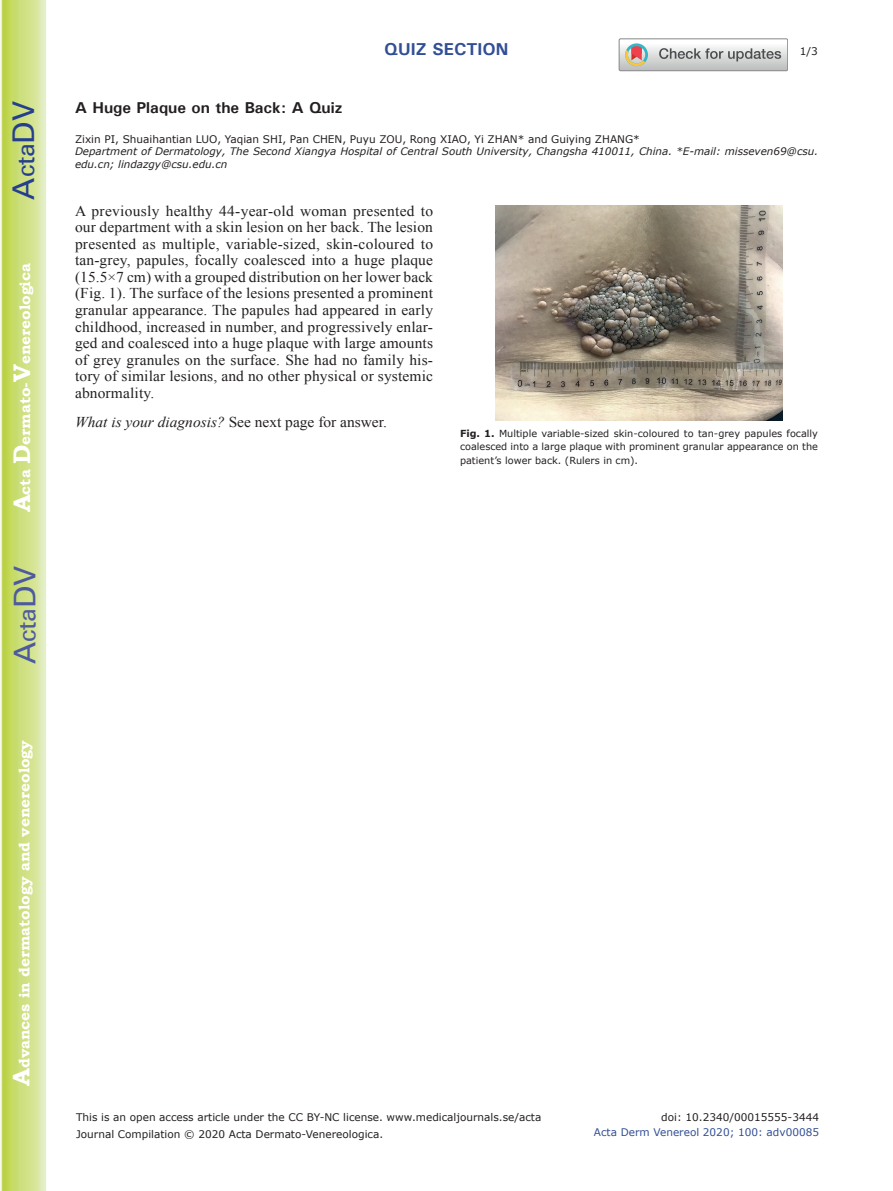
<style>
.page{position:relative;width:893px;height:1191px;background:#fff}
.page>*{position:absolute;margin:0;border:0;box-sizing:border-box;transform-origin:0 0}
.t1{font:30px "Univers";color:#4d5a9e}
.t2{font:30px "Univers";color:#253f8e}
.t3{font:700 17.25px "Univers";color:#324f95}
.t4{font:700 15.75px "Univers";color:#231f20}
.t5{font:15px/16.5px "Times New Roman";letter-spacing:.01em;color:#231f20;text-align:justify}
.t6{font:700 15px "Bookman Old Style";color:#fff}
.t7{font:10.5px/16.8px "Verdana";color:#231f20}
.t8{font:10.5px "Verdana";color:#324f95}
.t9{font:italic 10.35px/12.8px "Verdana";color:#231f20}
.t10{font:9.75px/13.5px "Verdana";color:#231f20;text-align:justify}
.s1{font-size:24px}
.s2{font-style:italic}
.s3{font-weight:700}
</style>
<div class="page">
<svg style="left:1px;top:0;width:45px;height:1191px;background:#cfe084"></svg>
<svg style="left:619px;top:39px;width:169px;height:32px"></svg>
<img style="left:496px;top:205px;width:286px;height:215px">
<h1 class="t2" style="left:6px;top:199px;width:100px;rotate:-90deg">A<span class="s1">cta</span>DV</h1>
<p class="t6" style="left:16px;top:512px;width:251px;rotate:-90deg"><span class="s1">A</span>cta <span class="s1">D</span>ermato-<span class="s1">V</span>enereologica</p>
<h1 class="t1" style="left:7px;top:664px;width:100px;rotate:-90deg">A<span class="s1">cta</span>DV</h1>
<p class="t6" style="left:15px;top:1086px;width:347px;rotate:-90deg"><span class="s1">A</span>dvances in dermatology and venereology</p>
<p class="t3" style="left:384px;top:38px;width:126px">QUIZ SECTION</p>
<p class="t7" style="left:800px;top:43px;width:20px">1/3</p>
<p class="t4" style="left:75px;top:97px;width:269px">A Huge Plaque on the Back: A Quiz</p>
<p class="t7" style="left:75px;top:130px;width:566px">Zixin PI, Shuaihantian LUO, Yaqian SHI, Pan CHEN, Puyu ZOU, Rong XIAO, Yi ZHAN* and Guiying ZHANG*</p>
<p class="t9" style="left:75px;top:145px;width:745px">Department of Dermatology, The Second Xiangya Hospital of Central South University, Changsha 410011, China. *E-mail: misseven69@csu. edu.cn; lindazgy@csu.edu.cn</p>
<p class="t5" style="left:75px;top:202px;width:360px">A previously healthy 44-year-old woman presented to our department with a skin lesion on her back. The lesion presented as multiple, variable-sized, skin-coloured to tan-grey, papules, focally coalesced into a huge plaque (15.5×7 cm) with a grouped distribution on her lower back (Fig. 1). The surface of the lesions presented a prominent granular appearance. The papules had appeared in early childhood, increased in number, and progressively enlar&shy;ged and coalesced into a huge plaque with large amounts of grey granules on the surface. She had no family his&shy;tory of similar lesions, and no other physical or systemic abnormality.</p>
<p class="t5" style="left:75px;top:413px;width:313px"><span class="s2">What is your diagnosis?</span> See next page for answer.</p>
<p class="t10" style="left:460px;top:426px;width:359px"><span class="s3">Fig. 1.</span> Multiple variable-sized skin-coloured to tan-grey papules focally coalesced into a large plaque with prominent granular appearance on the patient’s lower back. (Rulers in cm).</p>
<p class="t7" style="left:76px;top:1108px;width:467px">This is an open access article under the CC BY-NC license. www.medicaljournals.se/acta<br>Journal Compilation © 2020 Acta Dermato-Venereologica.</p>
<p class="t7" style="left:661px;top:1108px;width:159px">doi: 10.2340/00015555-3444</p>
<p class="t8" style="left:594px;top:1125px;width:227px">Acta Derm Venereol 2020; 100: adv00085</p>
</div>
